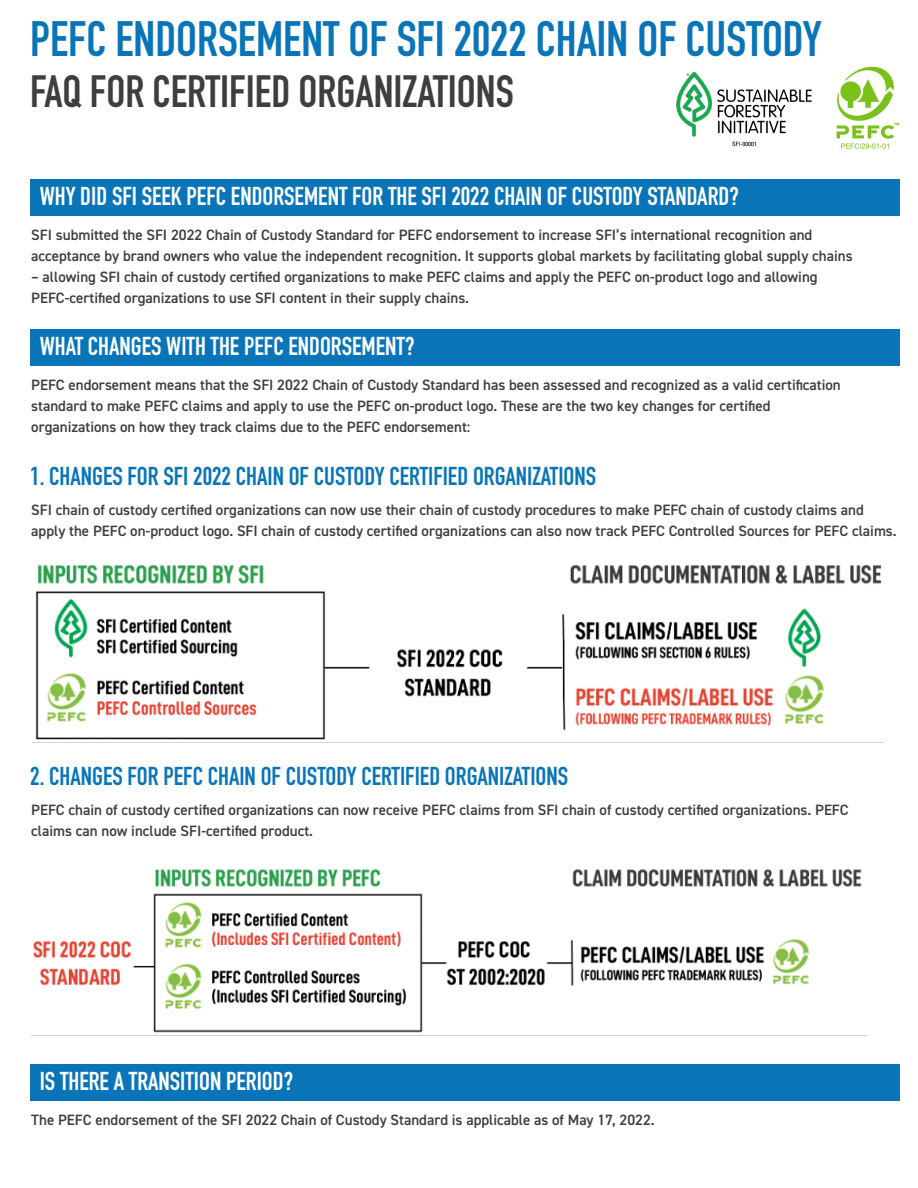
<style>
.page{position:relative;width:918px;height:1188px;background:#fff}
.page>*{position:absolute;margin:0;border:0;box-sizing:border-box;transform-origin:0 0}
.t1{font:700 49.05px "DIN Condensed";color:#0975b8}
.t2{font:700 44.55px "DIN Condensed";color:#3e3e3f}
.t3{font:700 25.5px "DIN Condensed";color:#fff}
.t4{font:700 25.5px "DIN Condensed";color:#0975b8}
.t5{font:600 15px/21px "DIN2014";color:#3e3e3f}
</style>
<div class="page">
<div style="left:30px;top:179px;width:870px;height:37px;background:#0975b8"></div>
<div style="left:30px;top:329px;width:870px;height:37px;background:#0975b8"></div>
<div style="left:30px;top:1064px;width:870px;height:37px;background:#0975b8"></div>
<img style="left:33px;top:868px;width:829px;height:165px">
<img style="left:33px;top:564px;width:850px;height:179px">
<img style="left:836px;top:66px;width:64px;height:83px">
<img style="left:676px;top:71px;width:136px;height:76px">
<p class="t1" style="left:30px;top:6px;width:793px">PEFC ENDORSEMENT OF SFI 2022 CHAIN OF CUSTODY</p>
<p class="t2" style="left:30px;top:61px;width:485px">FAQ FOR CERTIFIED ORGANIZATIONS</p>
<p class="t3" style="left:40px;top:179px;width:701px">WHY DID SFI SEEK PEFC ENDORSEMENT FOR THE SFI 2022 CHAIN OF CUSTODY STANDARD?</p>
<p class="t5" style="left:31px;top:224px;width:823px">SFI submitted the SFI 2022 Chain of Custody Standard for PEFC endorsement to increase SFI’s international recognition and acceptance by brand owners who value the independent recognition. It supports global markets by facilitating global supply chains</p>
<p class="t5" style="left:31px;top:266px;width:788px">– allowing SFI chain of custody certified organizations to make PEFC claims and apply the PEFC on-product logo and allowing<br>PEFC-certified organizations to use SFI content in their supply chains.</p>
<p class="t3" style="left:40px;top:329px;width:376px">WHAT CHANGES WITH THE PEFC ENDORSEMENT?</p>
<p class="t5" style="left:31px;top:374px;width:811px">PEFC endorsement means that the SFI 2022 Chain of Custody Standard has been assessed and recognized as a valid certification standard to make PEFC claims and apply to use the PEFC on-product logo. These are the two key changes for certified organizations on how they track claims due to the PEFC endorsement:</p>
<p class="t4" style="left:30px;top:459px;width:567px">1. CHANGES FOR SFI 2022 CHAIN OF CUSTODY CERTIFIED ORGANIZATIONS</p>
<p class="t5" style="left:31px;top:499px;width:867px">SFI chain of custody certified organizations can now use their chain of custody procedures to make PEFC chain of custody claims and apply the PEFC on-product logo. SFI chain of custody certified organizations can also now track PEFC Controlled Sources for PEFC claims.</p>
<p class="t4" style="left:30px;top:759px;width:539px">2. CHANGES FOR PEFC CHAIN OF CUSTODY CERTIFIED ORGANIZATIONS</p>
<p class="t5" style="left:31px;top:799px;width:819px">PEFC chain of custody certified organizations can now receive PEFC claims from SFI chain of custody certified organizations. PEFC claims can now include SFI-certified product.</p>
<p class="t3" style="left:40px;top:1064px;width:255px">IS THERE A TRANSITION PERIOD?</p>
<p class="t5" style="left:31px;top:1109px;width:625px">The PEFC endorsement of the SFI 2022 Chain of Custody Standard is applicable as of May 17, 2022.</p>
</div>
